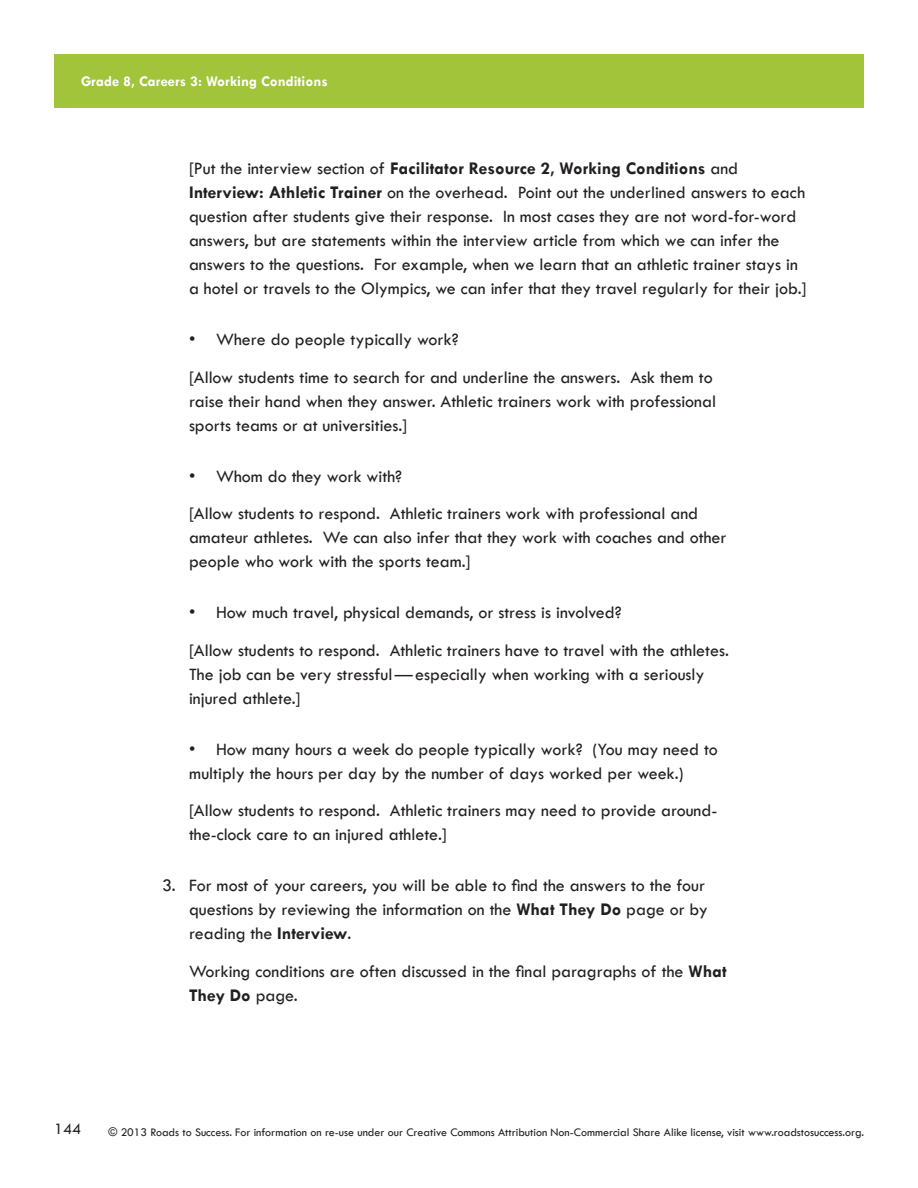
<style>
.page{position:relative;width:918px;height:1188px;background:#fff}
.page>*{position:absolute;margin:0;border:0;box-sizing:border-box;transform-origin:0 0}
.A_NumberList2{font:500 18px/24px "Tw Cen";color:#231f20}
.t1{font:500 16.5px "Tw Cen";color:#231f20}
.t2{font:700 15px "Tw Cen";color:#fff}
.t3{font:500 12px "Tw Cen";color:#231f20}
.s1{font-weight:700}
</style>
<div class="page">
<div style="left:54px;top:54px;width:810px;height:54px;background:#a1c43a"></div>
<p class="t2" style="left:81px;top:72px;width:248px">Grade 8, Careers 3: Working Conditions</p>
<p class="t2" style="left:190px;top:72px;width:187px">4 Career Educat on and Skills</p>
<p class="A_NumberList2" style="left:189px;top:157px;width:619px">[Put the interview section of <span class="s1">Facilitator Resource 2, Working Conditions</span> and <span class="s1">Interview: Athletic Trainer</span> on the overhead. Point out the underlined answers to each question after students give their response. In most cases they are not word-for-word answers, but are statements within the interview article from which we can infer the answers to the questions. For example, when we learn that an athletic trainer stays in a hotel or travels to the Olympics, we can infer that they travel regularly for their job.]</p>
<p class="A_NumberList2" style="left:189px;top:328px;width:271px">• Where do people typically work?</p>
<p class="A_NumberList2" style="left:189px;top:365px;width:529px">[Allow students time to search for and underline the answers. Ask them to raise their hand when they answer. Athletic trainers work with professional sports teams or at universities.]</p>
<p class="A_NumberList2" style="left:189px;top:464px;width:215px">• Whom do they work with?</p>
<p class="A_NumberList2" style="left:189px;top:502px;width:539px">[Allow students to respond. Athletic trainers work with professional and amateur athletes. We can also infer that they work with coaches and other people who work with the sports team.]</p>
<p class="A_NumberList2" style="left:189px;top:601px;width:434px">• How much travel, physical demands, or stress is involved?</p>
<p class="A_NumberList2" style="left:189px;top:638px;width:541px">[Allow students to respond. Athletic trainers have to travel with the athletes.<br>The job can be very stressful — especially when working with a seriously injured athlete.]</p>
<p class="A_NumberList2" style="left:189px;top:737px;width:530px">• How many hours a week do people typically work? (You may need to multiply the hours per day by the number of days worked per week.)</p>
<p class="A_NumberList2" style="left:189px;top:799px;width:530px">[Allow students to respond. Athletic trainers may need to provide around&shy;the-clock care to an injured athlete.]</p>
<p class="A_NumberList2" style="left:189px;top:874px;width:520px;text-indent:-27px">3. For most of your careers, you will be able to find the answers to the four questions by reviewing the information on the <span class="s1">What They Do</span> page or by reading the <span class="s1">Interview</span>.</p>
<p class="A_NumberList2" style="left:189px;top:959px;width:539px">Working conditions are often discussed in the final paragraphs of the <span class="s1">What<br>They Do</span> page.</p>
<p class="t1" style="left:54px;top:1119px;width:29px">144</p>
<p class="t3" style="left:109px;top:1124px;width:757px">© 2013 Roads to Success. For information on re-use under our Creative Commons Attribution Non-Commercial Share Alike license, visit www.roadstosuccess.org.</p>
</div>
